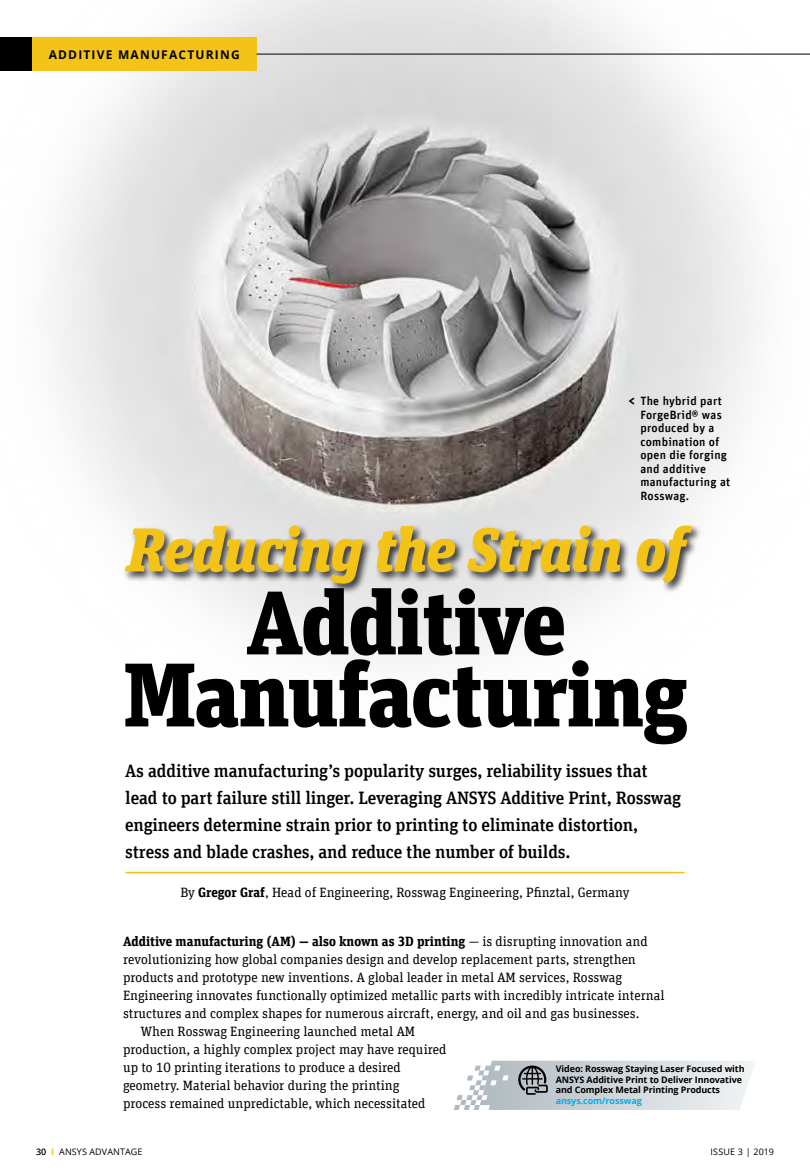
<style>
.page{position:relative;width:810px;height:1175px;background:#fff}
.page>*{position:absolute;margin:0;border:0;box-sizing:border-box;transform-origin:0 0}
.t1{font:900 90px/72px "Unit Slab Offc Pro";letter-spacing:-.02em;color:#000;text-align:center}
.t2{font:italic 900 61.5px "Unit Slab Offc Pro";letter-spacing:-.02em;color:#f3c317}
.t3{font:500 18px/27px "Unit Slab Offc Pro";letter-spacing:-.01em;color:#000}
.t4{font:500 15px "Unit Offc Pro";color:#000}
.t5{font:13.5px "Unit Slab Offc Pro";color:#000}
.t6{font:700 13.5px "Unit Slab Offc Pro";color:#000}
.t7{font:500 12px/13.5px "Unit Offc Pro";letter-spacing:.02em;color:#000}
.t8{font:700 12px "Open Sans";letter-spacing:.1em;color:#000}
.t9{font:700 9px/10.5px "Open Sans";letter-spacing:-.01em;color:#000}
.t10{font:9px "Open Sans";letter-spacing:.01em;color:#000}
.t11{font:700 9px "Open Sans";letter-spacing:-.01em;color:#00aeef}
.s1{font-weight:700}
.s2{font-weight:400}
.s3{font-weight:600}
.s4{font-weight:700;color:#f3c317}
</style>
<div class="page">
<img style="left:0;top:0;width:810px;height:658px">
<div style="left:1px;top:38px;width:255px;height:33px;background:#f3c317"></div>
<div style="left:0;top:38px;width:32px;height:33px;background:#000"></div>
<hr style="left:125px;top:871px;width:560px;height:2px;background:#f3c317">
<svg style="left:454px;top:1060px;width:302px;height:50px;background:#d1d6d9"></svg>
<div style="left:123px;top:523px;width:580px;height:71px;background:#000;opacity:.75"></div>
<hr style="left:256px;top:54px;width:554px;height:1px;background:#000">
<p class="t8" style="left:49px;top:46px;width:193px">ADDITIVE MANUFACTURING</p>
<p class="t7" style="left:640px;top:394px;width:91px">The hybrid part<br>ForgeBrid® was produced by a combination of open die forging and additive manufacturing at<br>Rosswag.</p>
<h2 class="t2" style="left:127px;top:503px;width:560px">Reducing the Strain of</h2>
<p class="t4" style="left:628px;top:390px;width:10px">&lt;</p>
<h1 class="t1" style="left:123px;top:581px;width:567px">Additive<br>Manufacturing</h1>
<p class="t3" style="left:125px;top:756px;width:557px">As additive manufacturing’s popularity surges, reliability issues that lead to part failure still linger. Leveraging ANSYS Additive Print, Rosswag engineers determine strain prior to printing to eliminate distortion, stress and blade crashes, and reduce the number of builds.</p>
<p class="t5" style="left:180px;top:882px;width:451px">By <span class="s1">Gregor Graf</span>, Head of Engineering, Rosswag Engineering, Pfinztal, Germany</p>
<p class="t6" style="left:123px;top:931px;width:526px">Additive manufacturing (AM) — also known as 3D printing <span class="s2">— is disrupting innovation and</span></p>
<p class="t5" style="left:123px;top:950px;width:514px">revolutionizing how global companies design and develop replacement parts, strengthen</p>
<p class="t5" style="left:123px;top:968px;width:501px">products and prototype new inventions. A global leader in metal AM services, Rosswag</p>
<p class="t5" style="left:123px;top:986px;width:543px">Engineering innovates functionally optimized metallic parts with incredibly intricate internal</p>
<p class="t5" style="left:123px;top:1004px;width:518px">structures and complex shapes for numerous aircraft, energy, and oil and gas businesses.</p>
<p class="t5" style="left:141px;top:1022px;width:276px">When Rosswag Engineering launched metal AM</p>
<p class="t5" style="left:123px;top:1040px;width:325px">production, a highly complex project may have required</p>
<p class="t5" style="left:123px;top:1058px;width:279px">up to 10 printing iterations to produce a desired</p>
<p class="t5" style="left:123px;top:1076px;width:278px">geometry. Material behavior during the printing</p>
<p class="t5" style="left:123px;top:1094px;width:304px">process remained unpredictable, which necessitated</p>
<p class="t9" style="left:556px;top:1063px;width:190px">Video: Rosswag Staying Laser Focused with<br>ANSYS Additive Print to Deliver Innovative and Complex Metal Printing Products</p>
<p class="t11" style="left:556px;top:1094px;width:88px">ansys.com/rosswag</p>
<p class="t10" style="left:36px;top:1145px;width:108px"><span class="s3">30</span> <span class="s4">I</span> ANSYS ADVANTAGE</p>
<p class="t10" style="left:711px;top:1145px;width:65px">ISSUE 3 | 2019</p>
</div>
